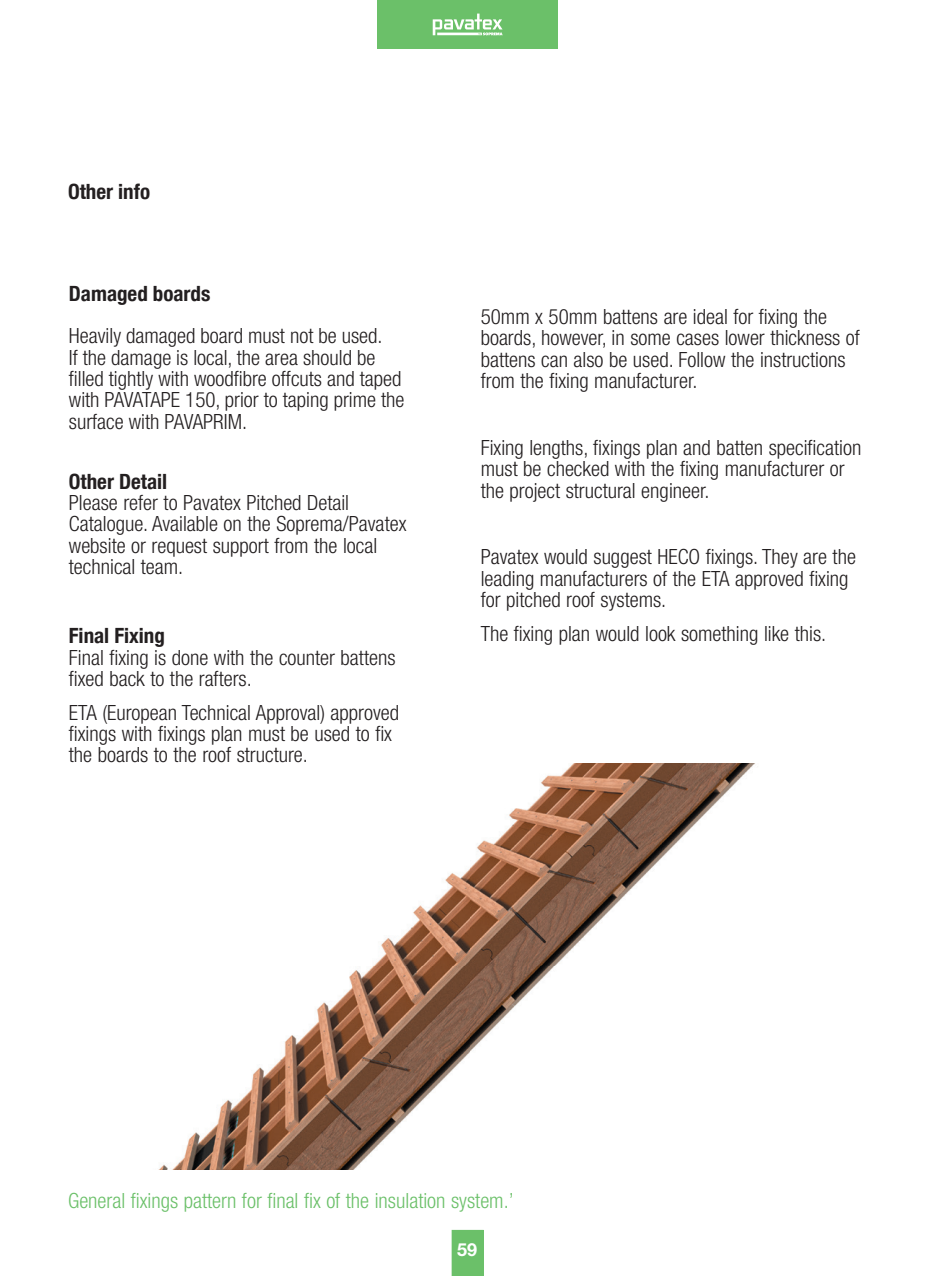
<style>
.page{position:relative;width:936px;height:1276px;background:#fff}
.page>*{position:absolute;margin:0;border:0;box-sizing:border-box;transform-origin:0 0}
.t1{font:300 condensed 21px/21.3px "Helvetica Neue LT Com";color:#231f20}
.t2{font:300 condensed 21px "Helvetica Neue LT Com";color:#6bc069}
.t3{font:700 condensed 21px "Helvetica Neue LT Com";color:#231f20}
.t4{font:700 18px "Helvetica Neue LT Std";color:#fff}
</style>
<div class="page">
<div style="left:377px;top:0;width:181px;height:49px;background:#6bc069"></div>
<svg style="left:452px;top:1230px;width:31px;height:46px"></svg>
<svg style="left:432px;top:14px;width:70px;height:21px"></svg>
<img style="left:159px;top:763px;width:596px;height:406px">
<p class="t3" style="left:68px;top:179px;width:83px">Other info</p>
<p class="t3" style="left:69px;top:281px;width:143px">Damaged boards</p>
<p class="t1" style="left:69px;top:325px;width:337px">Heavily damaged board must not be used.<br>If the damage is local, the area should be filled tightly with woodfibre offcuts and taped with PAVATAPE 150, prior to taping prime the surface with PAVAPRIM.</p>
<p class="t3" style="left:69px;top:468px;width:100px">Other Detail</p>
<p class="t1" style="left:69px;top:492px;width:339px">Please refer to Pavatex Pitched Detail Catalogue. Available on the Soprema/Pavatex website or request support from the local technical team.</p>
<p class="t3" style="left:69px;top:623px;width:97px">Final Fixing</p>
<p class="t1" style="left:69px;top:646px;width:328px">Final fixing is done with the counter battens fixed back to the rafters.</p>
<p class="t1" style="left:69px;top:701px;width:332px">ETA (European Technical Approval) approved fixings with fixings plan must be used to fix the boards to the roof structure.</p>
<p class="t1" style="left:480px;top:306px;width:380px">50mm x 50mm battens are ideal for fixing the boards, however, in some cases lower thickness of battens can also be used. Follow the instructions from the fixing manufacturer.</p>
<p class="t1" style="left:480px;top:437px;width:382px">Fixing lengths, fixings plan and batten specification must be checked with the fixing manufacturer or the project structural engineer.</p>
<p class="t1" style="left:480px;top:546px;width:376px">Pavatex would suggest HECO fixings. They are the leading manufacturers of the ETA approved fixing for pitched roof systems.</p>
<p class="t1" style="left:480px;top:622px;width:347px">The fixing plan would look something like this.</p>
<p class="t2" style="left:68px;top:1188px;width:447px">General fixings pattern for final fix of the insulation system.’</p>
<p class="t4" style="left:457px;top:1238px;width:22px">59</p>
</div>
